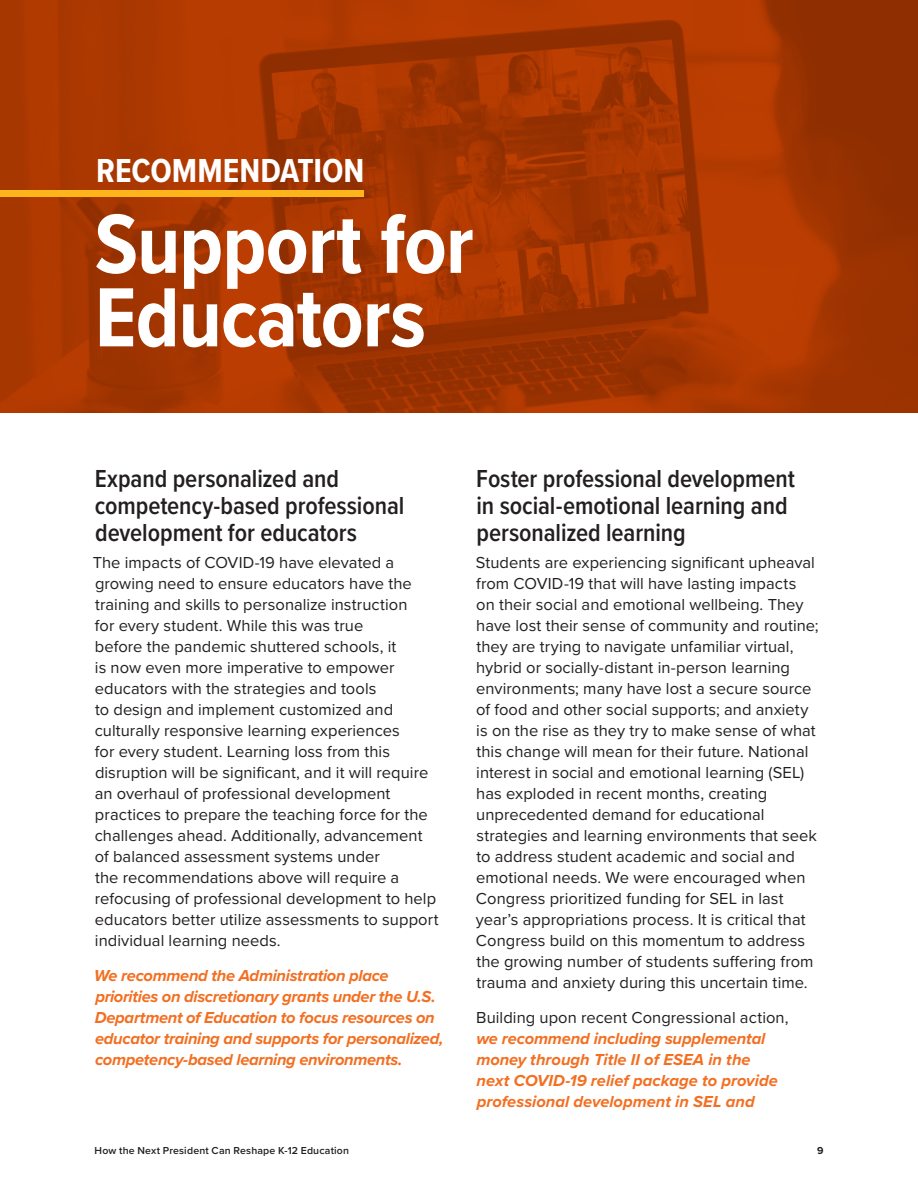
<style>
.page{position:relative;width:918px;height:1188px;background:#fff}
.page>*{position:absolute;margin:0;border:0;box-sizing:border-box;transform-origin:0 0}
.t1{font:700 87px/73.5px "Proxima Nova Cond";letter-spacing:-.01em;color:#fff}
.t2{font:700 34.5px "Proxima Nova Cond";color:#fff}
.t3{font:600 25.5px/27px "Proxima Nova Cond";letter-spacing:-.005em;color:#231f20}
.t4{font:16.5px/21px "Proxima Nova";letter-spacing:.005em;color:#231f20}
.t5{font:italic 700 16.5px/21px "Proxima Nova";letter-spacing:-.015em;color:#f36f21}
.t6{font:600 10.5px "Proxima Nova";letter-spacing:.02em;color:#231f20}
.t7{font:700 10.5px "Proxima Nova";color:#231f20}
</style>
<div class="page">
<img style="left:0;top:0;width:918px;height:413px">
<div style="left:0;top:190px;width:364px;height:6px;background:#fcb61c"></div>
<h2 class="t2" style="left:96px;top:156px;width:270px">RECOMMENDATION</h2>
<h1 class="t1" style="left:95px;top:212px;width:380px">Support for<br>Educators</h1>
<h3 class="t3" style="left:95px;top:466px;width:311px">Expand personalized and competency-based professional development for educators</h3>
<p class="t4" style="left:93px;top:553px;width:347px">The impacts of COVID-19 have elevated a growing need to ensure educators have the training and skills to personalize instruction<br>for every student. While this was true<br>before the pandemic shuttered schools, it<br>is now even more imperative to empower educators with the strategies and tools<br>to design and implement customized and culturally responsive learning experiences<br>for every student. Learning loss from this disruption will be significant, and it will require an overhaul of professional development practices to prepare the teaching force for the challenges ahead. Additionally, advancement of balanced assessment systems under<br>the recommendations above will require a refocusing of professional development to help educators better utilize assessments to support individual learning needs.</p>
<p class="t5" style="left:94px;top:966px;width:351px">We recommend the Administration place priorities on discretionary grants under the U.S.<br>Department of Education to focus resources on educator training and supports for personalized, competency-based learning environments.</p>
<h3 class="t3" style="left:476px;top:466px;width:320px">Foster professional development in social-emotional learning and personalized learning</h3>
<p class="t4" style="left:476px;top:553px;width:344px">Students are experiencing significant upheaval from COVID-19 that will have lasting impacts<br>on their social and emotional wellbeing. They have lost their sense of community and routine; they are trying to navigate unfamiliar virtual, hybrid or socially-distant in-person learning environments; many have lost a secure source of food and other social supports; and anxiety is on the rise as they try to make sense of what this change will mean for their future. National interest in social and emotional learning (SEL) has exploded in recent months, creating unprecedented demand for educational strategies and learning environments that seek to address student academic and social and emotional needs. We were encouraged when Congress prioritized funding for SEL in last year’s appropriations process. It is critical that Congress build on this momentum to address the growing number of students suffering from trauma and anxiety during this uncertain time.</p>
<p class="t4" style="left:476px;top:1007px;width:314px">Building upon recent Congressional action,</p>
<p class="t5" style="left:476px;top:1029px;width:303px">we recommend including supplemental money through Title II of ESEA in the next COVID-19 relief package to provide professional development in SEL and</p>
<p class="t6" style="left:95px;top:1146px;width:256px">How the Next President Can Reshape K-12 Education</p>
<p class="t7" style="left:817px;top:1146px;width:8px">9</p>
</div>
